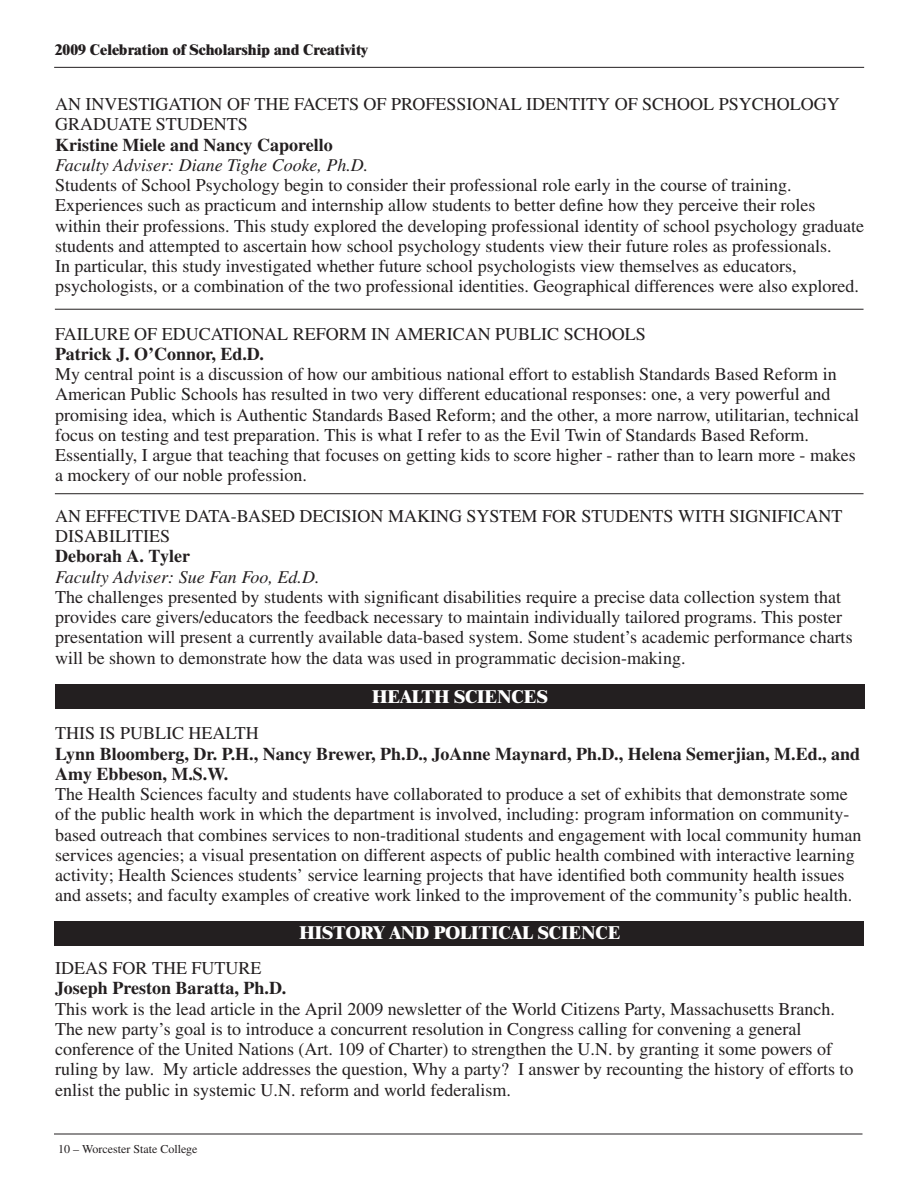
<style>
.page{position:relative;width:918px;height:1188px;background:#fff}
.page>*{position:absolute;margin:0;border:0;box-sizing:border-box;transform-origin:0 0}
.t1{font:18px/20.2px "Times";color:#231f20}
.t2{font:700 18px/20.2px "Times";color:#231f20}
.t3{font:italic 18px "Times";color:#231f20}
.t4{font:800 18px "Times";color:#fff}
.t5{font:800 15px "Times";color:#231f20}
.t6{font:12px "Times";color:#231f20}
</style>
<div class="page">
<hr style="left:54px;top:1134px;width:808px;height:1px;background:#231f20">
<hr style="left:54px;top:67px;width:810px;height:1px;background:#231f20">
<div style="left:55px;top:685px;width:810px;height:24px;background:#231f20"></div>
<div style="left:54px;top:921px;width:810px;height:25px;background:#231f20"></div>
<hr style="left:55px;top:309px;width:809px;height:1px;background:#231f20">
<hr style="left:55px;top:493px;width:809px;height:1px;background:#231f20">
<p class="t5" style="left:55px;top:40px;width:314px">2009 Celebration of Scholarship and Creativity</p>
<p class="t1" style="left:55px;top:94px;width:786px">AN INVESTIGATION OF THE FACETS OF PROFESSIONAL IDENTITY OF SCHOOL PSYCHOLOGY<br>GRADUATE STUDENTS</p>
<p class="t2" style="left:55px;top:134px;width:279px">Kristine Miele and Nancy Caporello</p>
<p class="t3" style="left:55px;top:155px;width:315px">Faculty Adviser: Diane Tighe Cooke, Ph.D.</p>
<p class="t1" style="left:55px;top:175px;width:810px">Students of School Psychology begin to consider their professional role early in the course of training.<br>Experiences such as practicum and internship allow students to better define how they perceive their roles within their professions. This study explored the developing professional identity of school psychology graduate students and attempted to ascertain how school psychology students view their future roles as professionals.<br>In particular, this study investigated whether future school psychologists view themselves as educators, psychologists, or a combination of the two professional identities. Geographical differences were also explored.</p>
<p class="t1" style="left:55px;top:323px;width:592px">FAILURE OF EDUCATIONAL REFORM IN AMERICAN PUBLIC SCHOOLS</p>
<p class="t2" style="left:55px;top:343px;width:210px">Patrick J. O’Connor, Ed.D.</p>
<p class="t1" style="left:55px;top:364px;width:806px">My central point is a discussion of how our ambitious national effort to establish Standards Based Reform in American Public Schools has resulted in two very different educational responses: one, a very powerful and promising idea, which is Authentic Standards Based Reform; and the other, a more narrow, utilitarian, technical focus on testing and test preparation. This is what I refer to as the Evil Twin of Standards Based Reform.<br>Essentially, I argue that teaching that focuses on getting kids to score higher - rather than to learn more - makes a mockery of our noble profession.</p>
<p class="t1" style="left:55px;top:506px;width:789px">AN EFFECTIVE DATA-BASED DECISION MAKING SYSTEM FOR STUDENTS WITH SIGNIFICANT<br>DISABILITIES</p>
<p class="t2" style="left:55px;top:546px;width:136px">Deborah A. Tyler</p>
<p class="t3" style="left:55px;top:567px;width:266px">Faculty Adviser: Sue Fan Foo, Ed.D.</p>
<p class="t1" style="left:55px;top:587px;width:799px">The challenges presented by students with significant disabilities require a precise data collection system that provides care givers/educators the feedback necessary to maintain individually tailored programs. This poster presentation will present a currently available data-based system. Some student’s academic performance charts will be shown to demonstrate how the data was used in programmatic decision-making.</p>
<p class="t4" style="left:372px;top:686px;width:177px">HEALTH SCIENCES</p>
<p class="t1" style="left:55px;top:723px;width:205px">THIS IS PUBLIC HEALTH</p>
<p class="t2" style="left:55px;top:743px;width:807px">Lynn Bloomberg, Dr. P.H., Nancy Brewer, Ph.D., JoAnne Maynard, Ph.D., Helena Semerjian, M.Ed., and<br>Amy Ebbeson, M.S.W.</p>
<p class="t1" style="left:55px;top:784px;width:808px">The Health Sciences faculty and students have collaborated to produce a set of exhibits that demonstrate some of the public health work in which the department is involved, including: program information on community&shy;based outreach that combines services to non-traditional students and engagement with local community human services agencies; a visual presentation on different aspects of public health combined with interactive learning activity; Health Sciences students’ service learning projects that have identified both community health issues and assets; and faculty examples of creative work linked to the improvement of the community’s public health.</p>
<p class="t4" style="left:300px;top:921px;width:323px">HISTORY AND POLITICAL SCIENCE</p>
<p class="t1" style="left:55px;top:958px;width:208px">IDEAS FOR THE FUTURE</p>
<p class="t2" style="left:55px;top:978px;width:233px">Joseph Preston Baratta, Ph.D.</p>
<p class="t1" style="left:55px;top:998px;width:800px">This work is the lead article in the April 2009 newsletter of the World Citizens Party, Massachusetts Branch.<br>The new party’s goal is to introduce a concurrent resolution in Congress calling for convening a general conference of the United Nations (Art. 109 of Charter) to strengthen the U.N. by granting it some powers of ruling by law. My article addresses the question, Why a party? I answer by recounting the history of efforts to enlist the public in systemic U.N. reform and world federalism.</p>
<p class="t6" style="left:58px;top:1143px;width:141px">10 – Worcester State College</p>
</div>
